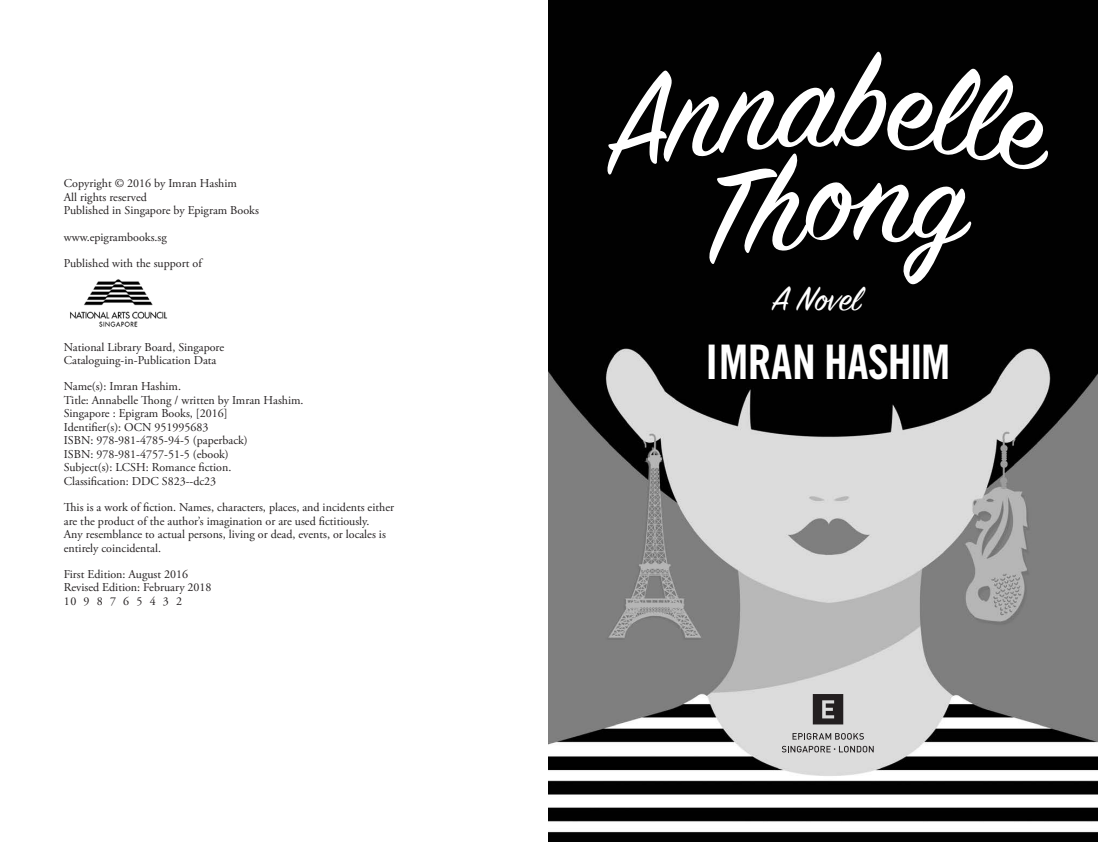
<style>
.page{position:relative;width:1098px;height:842px;background:#fff}
.page>*{position:absolute;margin:0;border:0;box-sizing:border-box;transform-origin:0 0}
.t1{font:47.7px "Trade Gothic Bold Cond Twenty";letter-spacing:-.01em;color:#fff}
.t2{font:37.8px "Sign Painter House Script";color:#fff}
.Imprints{font:12px/13.5px "Adobe Garamond Pro";color:#231f20}
</style>
<div class="page">
<img style="left:549px;top:0;width:548px;height:842px">
<svg style="left:812px;top:694px;width:31px;height:30px"></svg>
<svg style="left:792px;top:733px;width:71px;height:7px"></svg>
<svg style="left:781px;top:746px;width:92px;height:6px"></svg>
<img style="left:70px;top:279px;width:98px;height:48px">
<svg style="left:606px;top:51px;width:441px;height:234px"></svg>
<p class="Imprints" style="left:64px;top:177px;width:196px">Copyright © 2016 by Imran Hashim<br>All rights reserved<br>Published in Singapore by Epigram Books</p>
<p class="Imprints" style="left:64px;top:230px;width:104px">www.epigrambooks.sg</p>
<p class="Imprints" style="left:64px;top:257px;width:139px">Published with the support of</p>
<p class="Imprints" style="left:64px;top:340px;width:162px">National Library Board, Singapore<br>Cataloguing-in-Publication Data</p>
<p class="Imprints" style="left:64px;top:380px;width:241px">Name(s): Imran Hashim.<br>Title: Annabelle Thong / written by Imran Hashim.<br>Singapore : Epigram Books, [2016]<br>Identifier(s): OCN 951995683<br>ISBN: 978-981-4785-94-5 (paperback)<br>ISBN: 978-981-4757-51-5 (ebook)<br>Subject(s): LCSH: Romance fiction.<br>Classification: DDC S823--dc23</p>
<p class="Imprints" style="left:64px;top:501px;width:331px">This is a work of fiction. Names, characters, places, and incidents either are the product of the author’s imagination or are used fictitiously.<br>Any resemblance to actual persons, living or dead, events, or locales is entirely coincidental.</p>
<p class="Imprints" style="left:64px;top:568px;width:149px">First Edition: August 2016<br>Revised Edition: February 2018<br>1098765432</p>
<p class="t2" style="left:771px;top:276px;width:90px">A Novel</p>
<p class="t1" style="left:704px;top:333px;width:247px">IMRAN HASHIM</p>
</div>
